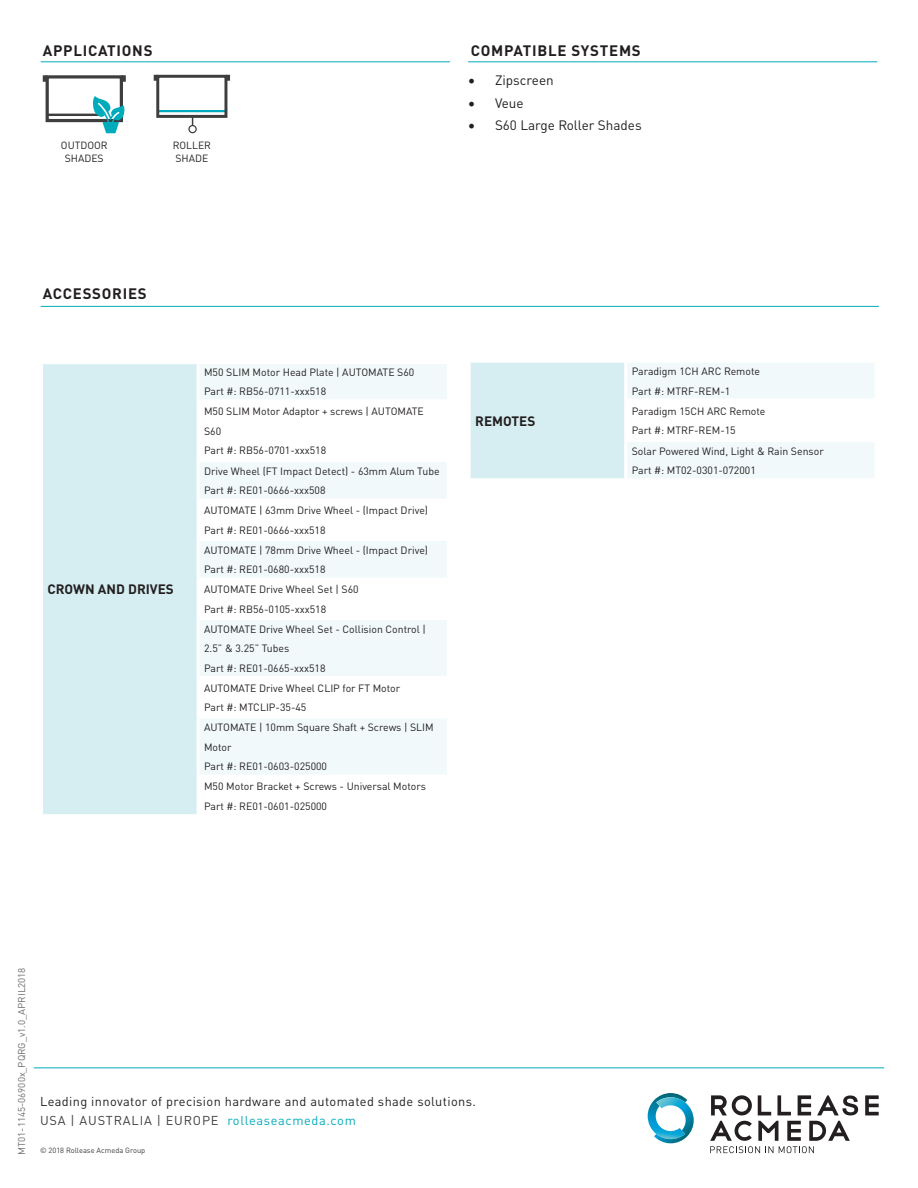
<style>
.page{position:relative;width:918px;height:1188px;background:#fff}
.page>*{position:absolute;margin:0;border:0;box-sizing:border-box;transform-origin:0 0}
.t1{font:700 15px "DINOT";letter-spacing:.05em;color:#231f20}
.t2{font:13.5px "DINOT";color:#231f20}
.t3{font:700 13.5px "DINOT";color:#231f20}
.t4{font:12.75px/19px "DINOT";letter-spacing:.03em;color:#231f20}
.t5{font:10.5px/19.5px "DINOT";color:#231f20}
.t6{font:10.35px "DINOT";color:#231f20}
.t7{font:9.75px "DINOT";color:#6c6d70}
.t8{font:7.5px "DINOT";color:#3e3e3f}
.s1{font-family:"Minion Pro";font-size:18px}
.s2{color:#3e3e3f}
.s3{color:#00acbc}
</style>
<div class="page">
<hr style="left:34px;top:1067px;width:850px;height:1px;background:#00acbc">
<svg style="left:648px;top:1093px;width:46px;height:50px"></svg>
<svg style="left:798px;top:1095px;width:13px;height:20px"></svg>
<svg style="left:758px;top:1095px;width:13px;height:20px"></svg>
<svg style="left:777px;top:1095px;width:14px;height:20px"></svg>
<svg style="left:865px;top:1095px;width:14px;height:20px"></svg>
<svg style="left:817px;top:1095px;width:41px;height:20px"></svg>
<svg style="left:711px;top:1095px;width:41px;height:20px"></svg>
<svg style="left:710px;top:1121px;width:140px;height:32px"></svg>
<hr style="left:41px;top:61px;width:409px;height:1px;background:#00acbc">
<hr style="left:41px;top:306px;width:838px;height:1px;background:#00acbc">
<hr style="left:468px;top:61px;width:409px;height:1px;background:#00acbc">
<div style="left:469px;top:361px;width:157px;height:120px;background:#d6eef2"></div>
<svg style="left:627px;top:363px;width:247px;height:115px"></svg>
<div style="left:627px;top:398px;width:247px;height:5px;background:#fff"></div>
<div style="left:468px;top:478px;width:158px;height:5px;background:#fff"></div>
<hr style="left:468px;top:360px;width:158px;height:3px;background:#fff">
<hr style="left:468px;top:363px;width:3px;height:38px;background:#fff">
<hr style="left:468px;top:401px;width:3px;height:40px;background:#fff">
<hr style="left:468px;top:441px;width:3px;height:37px;background:#fff">
<hr style="left:624px;top:363px;width:3px;height:38px;background:#fff">
<hr style="left:624px;top:439px;width:253px;height:3px;background:#fff">
<hr style="left:624px;top:442px;width:3px;height:36px;background:#fff">
<hr style="left:624px;top:401px;width:3px;height:38px;background:#fff">
<div style="left:46px;top:75px;width:77px;height:47px;border:3px solid #3e3e3f"></div>
<svg style="left:43px;top:75px;width:4px;height:7px"></svg>
<svg style="left:121px;top:75px;width:5px;height:7px"></svg>
<hr style="left:47px;top:114px;width:56px;height:2px;background:#3e3e3f">
<svg style="left:92px;top:96px;width:33px;height:37px"></svg>
<hr style="left:158px;top:110px;width:68px;height:2px;background:#00acbc">
<div style="left:156px;top:75px;width:71px;height:43px;border:3px solid #3e3e3f"></div>
<svg style="left:154px;top:75px;width:4px;height:6px"></svg>
<svg style="left:226px;top:75px;width:4px;height:6px"></svg>
<div style="left:188px;top:125px;width:9px;height:8px;border:1px solid #3e3e3f;border-radius:50%"></div>
<div style="left:42px;top:362px;width:156px;height:454px;background:#d6eef2"></div>
<svg style="left:200px;top:364px;width:247px;height:410px;fill:#f1f9fa"></svg>
<hr style="left:40px;top:360px;width:158px;height:4px;background:#fff">
<div style="left:200px;top:399px;width:247px;height:5px;background:#fff"></div>
<hr style="left:40px;top:364px;width:3px;height:37px;background:#fff">
<hr style="left:40px;top:401px;width:3px;height:59px;background:#fff">
<hr style="left:40px;top:460px;width:3px;height:40px;background:#fff">
<hr style="left:40px;top:500px;width:3px;height:40px;background:#fff">
<hr style="left:40px;top:540px;width:3px;height:39px;background:#fff">
<hr style="left:40px;top:579px;width:3px;height:40px;background:#fff">
<hr style="left:40px;top:619px;width:3px;height:59px;background:#fff">
<hr style="left:40px;top:678px;width:3px;height:39px;background:#fff">
<hr style="left:40px;top:717px;width:3px;height:59px;background:#fff">
<hr style="left:40px;top:776px;width:3px;height:38px;background:#fff">
<hr style="left:40px;top:814px;width:158px;height:3px;background:#fff">
<hr style="left:197px;top:364px;width:3px;height:37px;background:#fff">
<hr style="left:197px;top:401px;width:3px;height:58px;background:#fff">
<hr style="left:197px;top:459px;width:253px;height:3px;background:#fff">
<hr style="left:197px;top:462px;width:3px;height:37px;background:#fff">
<hr style="left:197px;top:499px;width:253px;height:3px;background:#fff">
<hr style="left:197px;top:502px;width:3px;height:36px;background:#fff">
<hr style="left:197px;top:538px;width:253px;height:3px;background:#fff">
<hr style="left:197px;top:541px;width:3px;height:37px;background:#fff">
<hr style="left:197px;top:578px;width:253px;height:3px;background:#fff">
<hr style="left:197px;top:581px;width:3px;height:36px;background:#fff">
<hr style="left:197px;top:617px;width:253px;height:3px;background:#fff">
<hr style="left:197px;top:620px;width:3px;height:56px;background:#fff">
<hr style="left:197px;top:676px;width:253px;height:3px;background:#fff">
<hr style="left:197px;top:679px;width:3px;height:37px;background:#fff">
<hr style="left:197px;top:716px;width:253px;height:3px;background:#fff">
<hr style="left:197px;top:719px;width:3px;height:56px;background:#fff">
<hr style="left:197px;top:775px;width:253px;height:3px;background:#fff">
<hr style="left:197px;top:778px;width:3px;height:36px;background:#fff">
<p class="t1" style="left:43px;top:40px;width:111px">APPLICATIONS</p>
<p class="t1" style="left:471px;top:40px;width:171px">COMPATIBLE SYSTEMS</p>
<p class="t6" style="left:61px;top:139px;width:48px">OUTDOOR</p>
<p class="t6" style="left:65px;top:152px;width:40px">SHADES</p>
<p class="t6" style="left:173px;top:139px;width:40px">ROLLER</p>
<p class="t6" style="left:175px;top:152px;width:34px">SHADE</p>
<p class="t2" style="left:468px;top:72px;width:87px"><span class="s1">•</span> Zipscreen</p>
<p class="t2" style="left:468px;top:94px;width:57px"><span class="s1">•</span> Veue</p>
<p class="t2" style="left:468px;top:117px;width:175px"><span class="s1">•</span> S60 Large Roller Shades</p>
<p class="t1" style="left:43px;top:284px;width:106px">ACCESSORIES</p>
<p class="t3" style="left:48px;top:580px;width:128px">CROWN AND DRIVES</p>
<p class="t5" style="left:204px;top:362px;width:212px">M50 SLIM Motor Head Plate | AUTOMATE S60</p>
<p class="t5" style="left:204px;top:382px;width:124px">Part #: RB56-0711-xxx518</p>
<p class="t5" style="left:204px;top:402px;width:221px">M50 SLIM Motor Adaptor + screws | AUTOMATE<br>S60</p>
<p class="t5" style="left:204px;top:441px;width:124px">Part #: RB56-0701-xxx518</p>
<p class="t5" style="left:204px;top:461px;width:237px">Drive Wheel (FT Impact Detect) - 63mm Alum Tube</p>
<p class="t5" style="left:204px;top:480px;width:123px">Part #: RE01-0666-xxx508</p>
<p class="t5" style="left:204px;top:500px;width:225px">AUTOMATE | 63mm Drive Wheel - (Impact Drive)</p>
<p class="t5" style="left:204px;top:520px;width:123px">Part #: RE01-0666-xxx518</p>
<p class="t5" style="left:204px;top:540px;width:225px">AUTOMATE | 78mm Drive Wheel - (Impact Drive)</p>
<p class="t5" style="left:204px;top:559px;width:123px">Part #: RE01-0680-xxx518</p>
<p class="t5" style="left:204px;top:579px;width:156px">AUTOMATE Drive Wheel Set | S60</p>
<p class="t5" style="left:204px;top:599px;width:124px">Part #: RB56-0105-xxx518</p>
<p class="t5" style="left:204px;top:619px;width:223px">AUTOMATE Drive Wheel Set - Collision Control |<br>2.5” &amp; 3.25” Tubes</p>
<p class="t5" style="left:204px;top:658px;width:123px">Part #: RE01-0665-xxx518</p>
<p class="t5" style="left:204px;top:678px;width:198px">AUTOMATE Drive Wheel CLIP for FT Motor</p>
<p class="t5" style="left:204px;top:697px;width:104px">Part #: MTCLIP-35-45</p>
<p class="t5" style="left:204px;top:717px;width:231px">AUTOMATE | 10mm Square Shaft + Screws | SLIM<br>Motor</p>
<p class="t5" style="left:204px;top:756px;width:125px">Part #: RE01-0603-025000</p>
<p class="t5" style="left:204px;top:776px;width:223px">M50 Motor Bracket + Screws - Universal Motors</p>
<p class="t5" style="left:204px;top:796px;width:125px">Part #: RE01-0601-025000</p>
<p class="t3" style="left:475px;top:412px;width:62px">REMOTES</p>
<p class="t5" style="left:632px;top:361px;width:130px">Paradigm 1CH ARC Remote</p>
<p class="t5" style="left:632px;top:381px;width:100px">Part #: MTRF-REM-1</p>
<p class="t5" style="left:632px;top:401px;width:135px">Paradigm 15CH ARC Remote</p>
<p class="t5" style="left:632px;top:421px;width:106px">Part #: MTRF-REM-15</p>
<p class="t5" style="left:632px;top:441px;width:194px">Solar Powered Wind, Light &amp; Rain Sensor</p>
<p class="t5" style="left:632px;top:460px;width:126px">Part #: MT02-0301-072001</p>
<p class="t7" style="left:16px;top:1155px;width:189px;rotate:-90deg">MT01-1145-06900x_PQRG_v1.0_APRIL2018</p>
<p class="t4" style="left:40px;top:1092px;width:437px">Leading innovator of precision hardware and automated shade solutions.<br><span class="s2">USA | AUSTRALIA | EUROPE</span> <span class="s3">rolleaseacmeda.com</span></p>
<p class="t8" style="left:40px;top:1146px;width:107px">© 2018 Rollease Acmeda Group</p>
</div>
